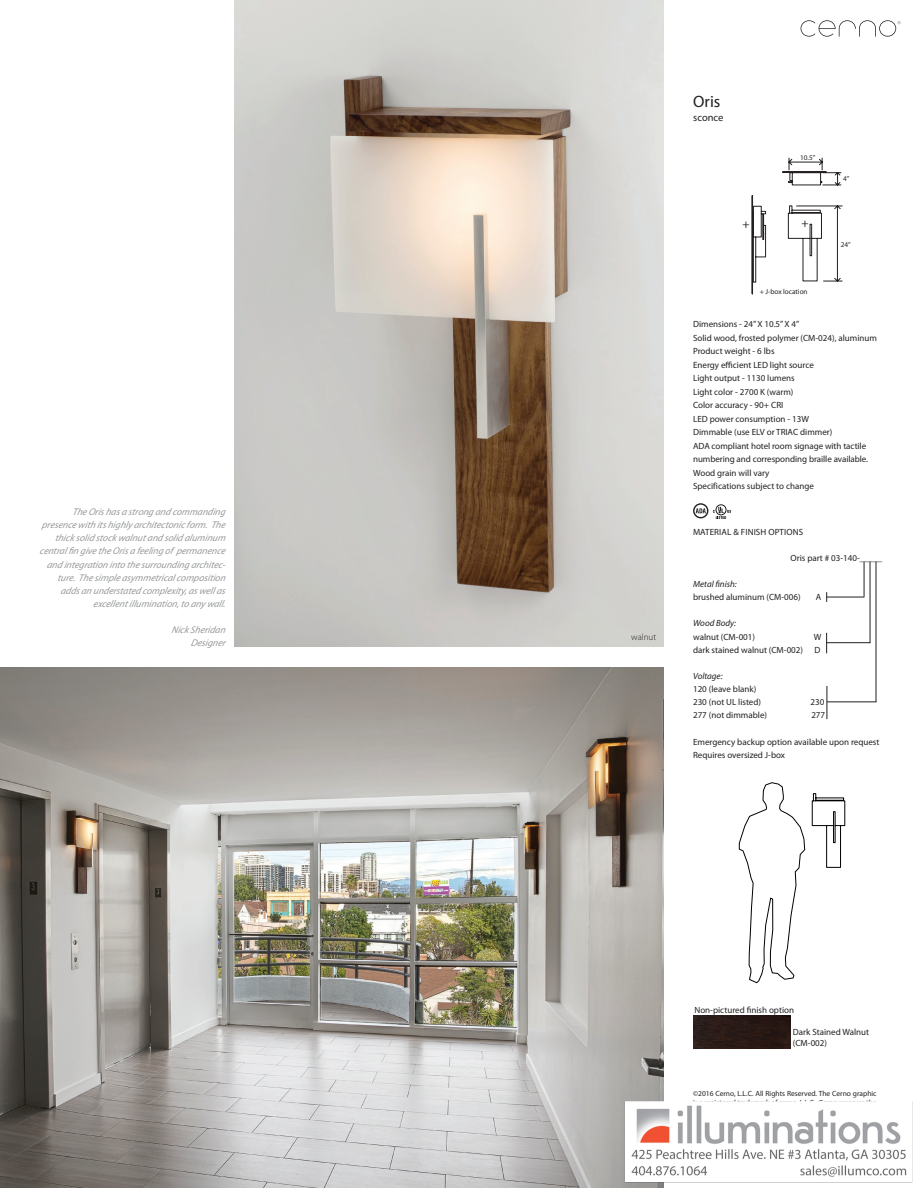
<style>
.page{position:relative;width:918px;height:1188px;background:#fff}
.page>*{position:absolute;margin:0;border:0;box-sizing:border-box;transform-origin:0 0}
.t1{font:16.5px "Myriad Pro";color:#231f20}
.t2{font:12px "Myriad Pro";color:#231f20}
.t3{font:10.5px "Myriad Pro";color:#231f20}
.t4{font:italic 9.75px/13.2px "Myriad Pro";color:#97999c;text-align:right}
.t5{font:9px/13.2px "Myriad Pro";color:#231f20}
.t6{font:italic 9px "Myriad Pro";color:#231f20}
.t7{font:300 9px "Myriad Pro";color:#231f20}
.t8{font:7.5px/9px "Myriad Pro";color:#231f20}
.t9{font:7.2px "Myriad Pro";color:#231f20}
.s1{font-style:italic}
</style>
<div class="page">
<img style="left:0;top:0;width:913px;height:1188px">
<p class="t4" style="left:40px;top:505px;width:190px">TheOrishasa strong and commanding<br>p resencewith itshighly architectonicform. The thicksolid stockwalnutand solid aluminum centralfin givetheOrisa feeling of p ermanence and integration into thesurrounding architec&shy;ture. Thesimp leasymmetricalcomp osition addsan understated comp lexity, aswellas excellentillumination, to any wall.</p>
<p class="t4" style="left:172px;top:623px;width:58px">NickSheridan</p>
<p class="t4" style="left:191px;top:636px;width:39px">Designer</p>
<p class="t7" style="left:631px;top:631px;width:26px">walnut</p>
<p class="t1" style="left:693px;top:92px;width:29px">Oris</p>
<p class="t3" style="left:693px;top:111px;width:32px">sconce</p>
<p class="t9" style="left:800px;top:153px;width:17px">10.5”</p>
<p class="t2" style="left:742px;top:216px;width:9px">+</p>
<p class="t2" style="left:801px;top:216px;width:9px">+</p>
<p class="t9" style="left:760px;top:287px;width:49px">+ J-box location</p>
<p class="t9" style="left:843px;top:174px;width:8px">4”</p>
<p class="t9" style="left:841px;top:240px;width:11px">24”</p>
<p class="t5" style="left:693px;top:317px;width:108px">Dimensions - 24” X 10.5” X 4”</p>
<p class="t5" style="left:693px;top:331px;width:185px">Solid wood, frosted polymer (CM-024), aluminum</p>
<p class="t5" style="left:693px;top:344px;width:83px">Product weight - 6 lbs</p>
<p class="t5" style="left:693px;top:358px;width:122px">Energy efficient LED light source</p>
<p class="t5" style="left:693px;top:371px;width:103px">Light output - 1130 lumens</p>
<p class="t5" style="left:693px;top:385px;width:102px">Light color - 2700 K (warm)</p>
<p class="t5" style="left:693px;top:398px;width:92px">Color accuracy - 90+ CRI</p>
<p class="t5" style="left:693px;top:412px;width:117px">LED power consumption - 13W</p>
<p class="t5" style="left:693px;top:425px;width:141px">Dimmable (use ELV or TRIAC dimmer)</p>
<p class="t5" style="left:693px;top:439px;width:175px">ADA compliant hotel room signage with tactile</p>
<p class="t5" style="left:693px;top:452px;width:177px">numbering and corresponding braille available.</p>
<p class="t5" style="left:693px;top:466px;width:78px">Wood grain will vary</p>
<p class="t5" style="left:693px;top:479px;width:122px">Specifications subject to change</p>
<p class="t5" style="left:693px;top:525px;width:112px">MATERIAL &amp; FINISH OPTIONS</p>
<p class="t5" style="left:791px;top:551px;width:93px">Oris part # 03-140-_____</p>
<p class="t5" style="left:693px;top:577px;width:109px"><span class="s1">Metal finish:<br></span>brushed aluminum (CM-006)</p>
<p class="t5" style="left:816px;top:590px;width:7px">A</p>
<p class="t6" style="left:693px;top:618px;width:45px">Wood Body:</p>
<p class="t5" style="left:693px;top:630px;width:64px">walnut (CM-001)</p>
<p class="t5" style="left:814px;top:630px;width:9px">W</p>
<p class="t5" style="left:693px;top:643px;width:112px">dark stained walnut (CM-002)</p>
<p class="t5" style="left:815px;top:643px;width:7px">D</p>
<p class="t6" style="left:693px;top:670px;width:31px">Voltage:</p>
<p class="t5" style="left:693px;top:682px;width:65px">120 (leave blank)</p>
<p class="t5" style="left:693px;top:695px;width:69px">230 (not UL listed)</p>
<p class="t5" style="left:811px;top:695px;width:15px">230</p>
<p class="t5" style="left:693px;top:709px;width:75px">277 (not dimmable)</p>
<p class="t5" style="left:811px;top:709px;width:15px">277</p>
<p class="t5" style="left:693px;top:735px;width:188px">Emergency backup option available upon request</p>
<p class="t5" style="left:693px;top:748px;width:94px">Requires oversized J-box</p>
<p class="t5" style="left:694px;top:1003px;width:101px">Non-pictured finish option</p>
<p class="t5" style="left:793px;top:1025px;width:78px">Dark Stained Walnut</p>
<p class="t5" style="left:793px;top:1036px;width:36px">(CM-002)</p>
<p class="t8" style="left:693px;top:1089px;width:185px">©2016 Cerno, L.L.C. All Rights Reserved. The Cerno graphic is a registered trademark of cerno, L.L.C. Cerno reserves the</p>
</div>
